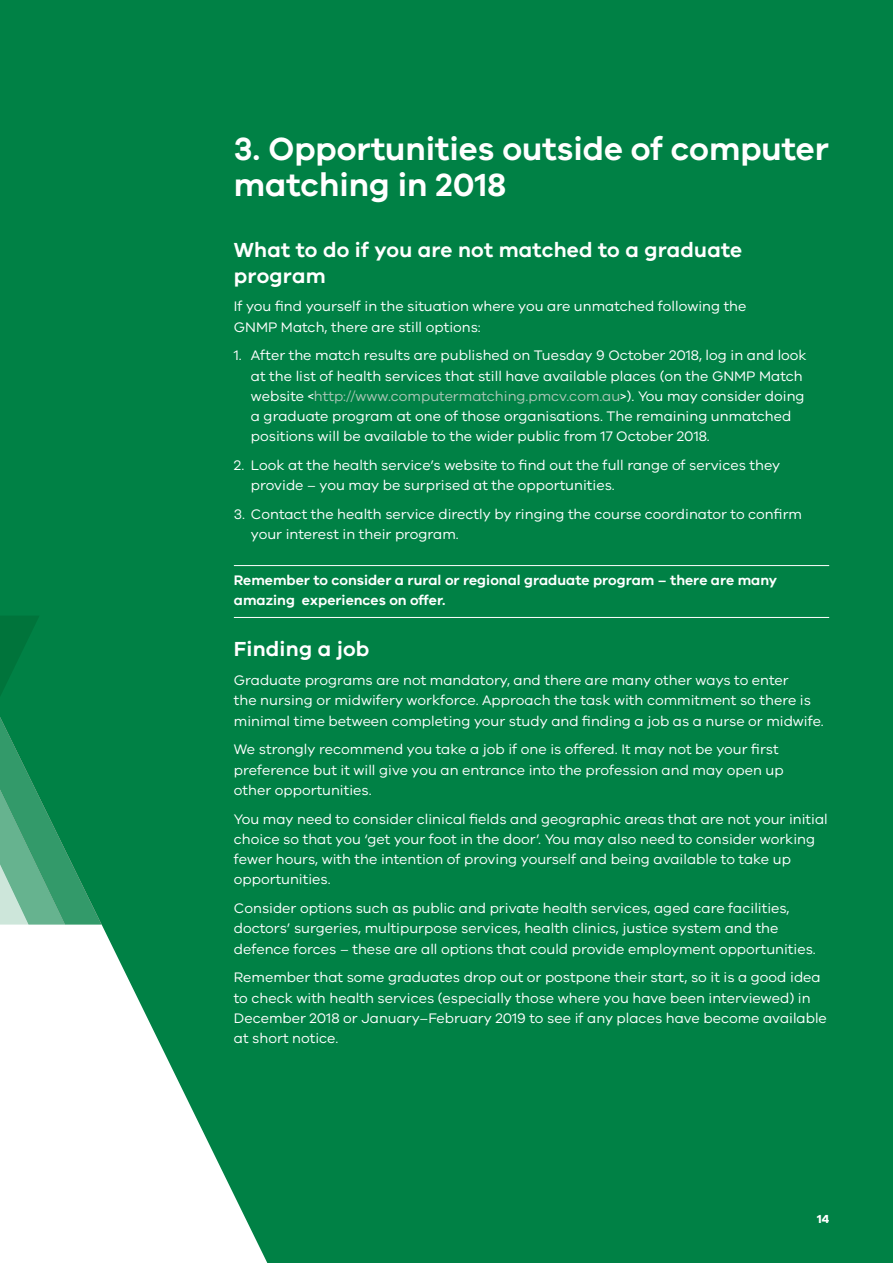
<style>
.page{position:relative;width:893px;height:1263px;background:#008145}
.page>*{position:absolute;margin:0;border:0;box-sizing:border-box;transform-origin:0 0}
.t1{font:600 33px/36px "VIC";color:#fff}
.t2{font:600 21px/25.5px "VIC";letter-spacing:.01em;color:#fff}
.t3{font:14.25px/20.2px "VIC";color:#fff}
.t4{font:600 14.25px/20.2px "VIC";color:#fff}
.t5{font:700 12px "VIC";color:#fff}
.s1{color:#acc6b7}
</style>
<div class="page">
<svg style="left:0;top:616px;width:102px;height:308px;background:#1b8d58"></svg>
<hr style="left:234px;top:565px;width:595px;height:1px;background:#fff">
<hr style="left:234px;top:617px;width:595px;height:1px;background:#fff">
<h1 class="t1" style="left:234px;top:129px;width:597px">3. Opportunities outside of computer matching in 2018</h1>
<h2 class="t2" style="left:234px;top:237px;width:510px">What to do if you are not matched to a graduate program</h2>
<p class="t3" style="left:234px;top:296px;width:514px">If you find yourself in the situation where you are unmatched following the<br>GNMP Match, there are still options:</p>
<p class="t3" style="left:251px;top:345px;width:557px;text-indent:-17px">1. After the match results are published on Tuesday 9 October 2018, log in and look at the list of health services that still have available places (on the GNMP Match website &lt;<span class="s1">http://www.computermatching.pmcv.com.au</span>&gt;). You may consider doing a graduate program at one of those organisations. The remaining unmatched positions will be available to the wider public from 17 October 2018.</p>
<p class="t3" style="left:251px;top:455px;width:531px;text-indent:-17px">2. Look at the health service’s website to find out the full range of services they provide – you may be surprised at the opportunities.</p>
<p class="t3" style="left:251px;top:504px;width:553px;text-indent:-17px">3. Contact the health service directly by ringing the course coordinator to confirm your interest in their program.</p>
<p class="t4" style="left:234px;top:570px;width:545px">Remember to consider a rural or regional graduate program – there are many amazing experiences on offer.</p>
<h2 class="t2" style="left:234px;top:636px;width:137px">Finding a job</h2>
<p class="t3" style="left:234px;top:670px;width:591px">Graduate programs are not mandatory, and there are many other ways to enter<br>the nursing or midwifery workforce. Approach the task with commitment so there is minimal time between completing your study and finding a job as a nurse or midwife.</p>
<p class="t3" style="left:234px;top:739px;width:551px">We strongly recommend you take a job if one is offered. It may not be your first preference but it will give you an entrance into the profession and may open up other opportunities.</p>
<p class="t3" style="left:234px;top:808px;width:595px">You may need to consider clinical fields and geographic areas that are not your initial choice so that you ‘get your foot in the door’. You may also need to consider working fewer hours, with the intention of proving yourself and being available to take up opportunities.</p>
<p class="t3" style="left:234px;top:898px;width:583px">Consider options such as public and private health services, aged care facilities, doctors’ surgeries, multipurpose services, health clinics, justice system and the defence forces – these are all options that could provide employment opportunities.</p>
<p class="t3" style="left:234px;top:967px;width:594px">Remember that some graduates drop out or postpone their start, so it is a good idea to check with health services (especially those where you have been interviewed) in December 2018 or January–February 2019 to see if any places have become available at short notice.</p>
<p class="t5" style="left:817px;top:1211px;width:14px">14</p>
</div>
